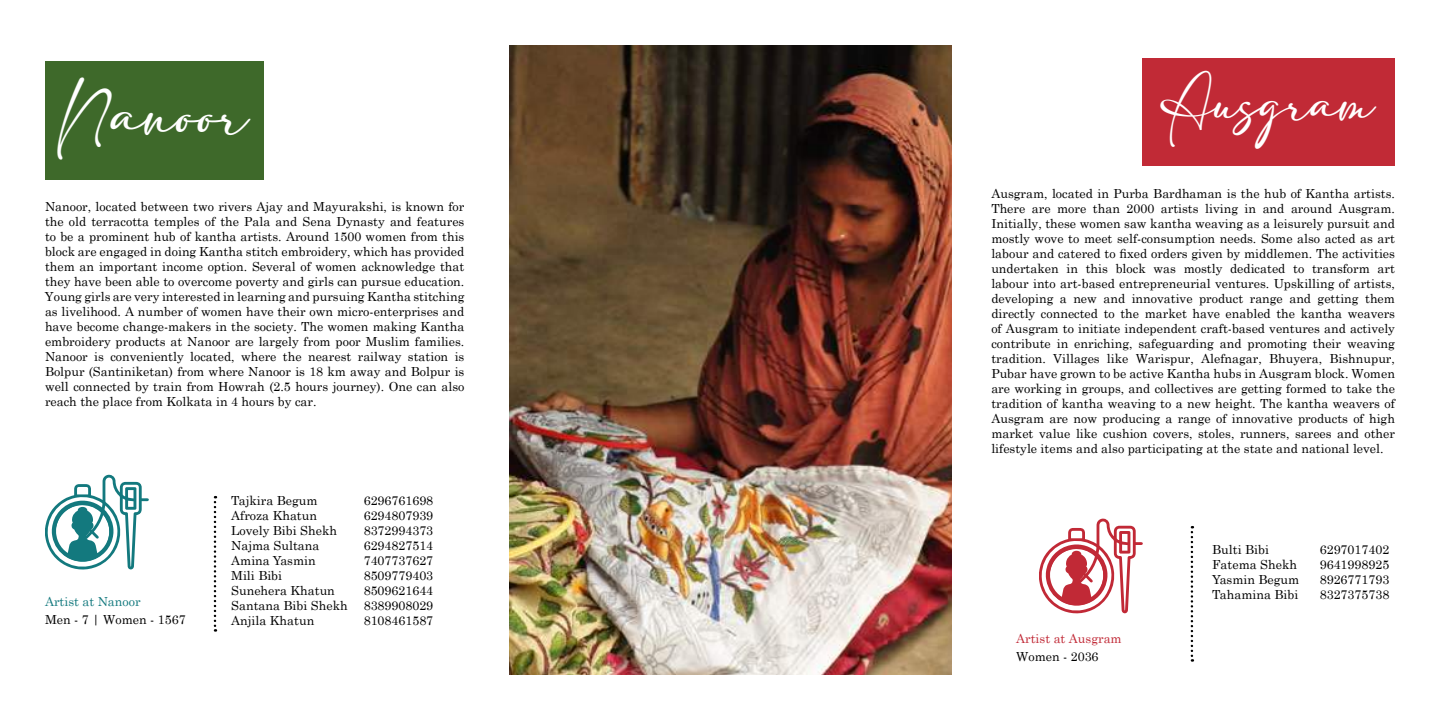
<style>
.page{position:relative;width:1440px;height:720px;background:#fff}
.page>*{position:absolute;margin:0;border:0;box-sizing:border-box;transform-origin:0 0}
.t1{font:45px "adelia";color:#fff}
.t2{font:38.75px "adelia";color:#fff}
.t3{font:12.5px/15px "Century Schoolbook";color:#000;text-align:justify}
.t4{font:12.5px "Century";color:#000}
.t5{font:12.5px "Century Schoolbook";color:#c12936}
.t6{font:12.5px "Century Schoolbook";color:#13797e}
</style>
<div class="page">
<svg style="left:45px;top:474px;width:104px;height:96px"></svg>
<div style="left:45px;top:61px;width:218px;height:119px;background:#3e692a"></div>
<svg style="left:214px;top:496px;width:2px;height:136px"></svg>
<svg style="left:1039px;top:518px;width:104px;height:96px"></svg>
<div style="left:1143px;top:58px;width:252px;height:108px;background:#c12a36"></div>
<svg style="left:1191px;top:526px;width:2px;height:136px"></svg>
<img style="left:509px;top:45px;width:443px;height:630px">
<h1 class="t1" style="left:58px;top:91px;width:192px">Nanoor</h1>
<p class="t3" style="left:45px;top:198px;width:421px">Nanoor, located between two rivers Ajay and Mayurakshi, is known for the old terracotta temples of the Pala and Sena Dynasty and features to be a prominent hub of kantha artists. Around 1500 women from this block are engaged in doing Kantha stitch embroidery, which has provided them an important income option. Several of women acknowledge that they have been able to overcome poverty and girls can pursue education.<br>Young girls are very interested in learning and pursuing Kantha stitching as livelihood. A number of women have their own micro-enterprises and have become change-makers in the society. The women making Kantha embroidery products at Nanoor are largely from poor Muslim families.<br>Nanoor is conveniently located, where the nearest railway station is Bolpur (Santiniketan) from where Nanoor is 18 km away and Bolpur is well connected by train from Howrah (2.5 hours journey). One can also reach the place from Kolkata in 4 hours by car.</p>
<p class="t6" style="left:45px;top:591px;width:97px">Artist at Nanoor</p>
<p class="t3" style="left:45px;top:611px;width:142px">Men - 7 | Women - 1567</p>
<p class="t4" style="left:231px;top:495px;width:88px">Tajkira Begum</p>
<p class="t4" style="left:364px;top:495px;width:71px">6296761698</p>
<p class="t4" style="left:231px;top:510px;width:87px">Afroza Khatun</p>
<p class="t4" style="left:364px;top:510px;width:71px">6294807939</p>
<p class="t4" style="left:231px;top:525px;width:107px">Lovely Bibi Shekh</p>
<p class="t4" style="left:364px;top:525px;width:71px">8372994373</p>
<p class="t4" style="left:231px;top:540px;width:90px">Najma Sultana</p>
<p class="t4" style="left:364px;top:540px;width:71px">6294827514</p>
<p class="t4" style="left:231px;top:555px;width:86px">Amina Yasmin</p>
<p class="t4" style="left:364px;top:555px;width:71px">7407737627</p>
<p class="t4" style="left:231px;top:570px;width:52px">Mili Bibi</p>
<p class="t4" style="left:364px;top:570px;width:71px">8509779403</p>
<p class="t4" style="left:231px;top:585px;width:105px">Sunehera Khatun</p>
<p class="t4" style="left:364px;top:585px;width:71px">8509621644</p>
<p class="t4" style="left:231px;top:600px;width:118px">Santana Bibi Shekh</p>
<p class="t4" style="left:364px;top:600px;width:71px">8389908029</p>
<p class="t4" style="left:231px;top:615px;width:85px">Anjila Khatun</p>
<p class="t4" style="left:364px;top:615px;width:71px">8108461587</p>
<h2 class="t2" style="left:1160px;top:83px;width:215px">Ausgram</h2>
<p class="t3" style="left:991px;top:185px;width:405px">Ausgram, located in Purba Bardhaman is the hub of Kantha artists.<br>There are more than 2000 artists living in and around Ausgram.<br>Initially, these women saw kantha weaving as a leisurely pursuit and mostly wove to meet self-consumption needs. Some also acted as art labour and catered to 昀椀xed orders given by middlemen. The activities undertaken in this block was mostly dedicated to transform art labour into art-based entrepreneurial ventures. Upskilling of artists, developing a new and innovative product range and getting them directly connected to the market have enabled the kantha weavers of Ausgram to initiate independent craft-based ventures and actively contribute in enriching, safeguarding and promoting their weaving tradition. Villages like Warispur, Alefnagar, Bhuyera, Bishnupur, Pubar have grown to be active Kantha hubs in Ausgram block. Women are working in groups, and collectives are getting formed to take the tradition of kantha weaving to a new height. The kantha weavers of Ausgram are now producing a range of innovative products of high market value like cushion covers, stoles, runners, sarees and other lifestyle items and also participating at the state and national level.</p>
<p class="t5" style="left:1016px;top:628px;width:107px">Artist at Ausgram</p>
<p class="t3" style="left:1016px;top:650px;width:84px">Women - 2036</p>
<p class="t4" style="left:1212px;top:545px;width:58px">Bulti Bibi</p>
<p class="t4" style="left:1320px;top:545px;width:71px">6297017402</p>
<p class="t4" style="left:1212px;top:560px;width:86px">Fatema Shekh</p>
<p class="t4" style="left:1320px;top:560px;width:71px">9641998925</p>
<p class="t4" style="left:1212px;top:575px;width:89px">Yasmin Begum</p>
<p class="t4" style="left:1320px;top:575px;width:71px">8926771793</p>
<p class="t4" style="left:1212px;top:590px;width:88px">Tahamina Bibi</p>
<p class="t4" style="left:1320px;top:590px;width:71px">8327375738</p>
</div>
